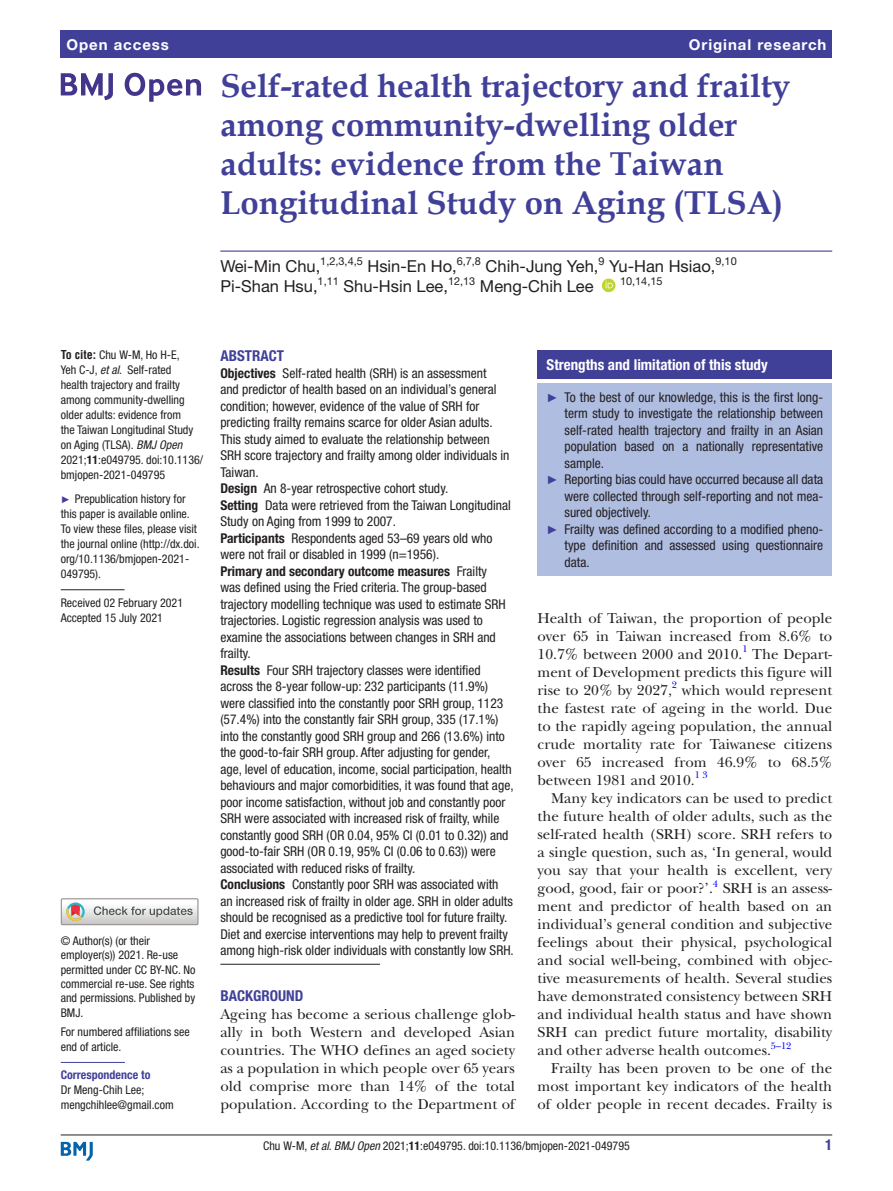
<style>
.page{position:relative;width:893px;height:1191px;background:#fff}
.page>*{position:absolute;margin:0;border:0;box-sizing:border-box;transform-origin:0 0}
.t1{font:700 33px/39px "Book Antiqua";color:#414099}
.t2{font:16.5px "Helvetica Neue LT Std";color:#231f20}
.t3{font:15px/18px "New Baskerville";color:#231f20;text-align:justify}
.t4{font:700 condensed 15px "Helvetica Neue LT Std";color:#fff}
.t5{font:700 15px "Helvetica Neue LT Std";letter-spacing:.065em;color:#fff}
.t6{font:700 condensed 15px "Helvetica Neue LT Std";color:#414099}
.t7{font:condensed 13.5px/16.5px "Helvetica Neue LT Std";color:#231f20}
.t8{font:condensed 12px/15px "Helvetica Neue LT Std";color:#231f20}
.t9{font:700 condensed 12px "Helvetica Neue LT Std";color:#414099}
.t10{font:10.95px "Helvetica Neue LT Std";color:#231f20}
.t11{font:9.9px "New Baskerville";color:#00f}
.s1{font-family:"Helvetica LT Std";font-weight:700}
.s2{font-style:italic}
.s3{font-weight:700}
.s4{font-family:"Arial";font-stretch:normal;font-size:9.75px;color:#414099}
.s5{font-family:"Arial";font-stretch:normal;font-size:12px;color:#414099}
</style>
<div class="page">
<hr style="left:61px;top:1134px;width:771px;height:1px;background:#231f20">
<svg style="left:61px;top:1141px;width:32px;height:19px"></svg>
<div style="left:61px;top:31px;width:771px;height:27px;background:#414099"></div>
<hr style="left:220px;top:250px;width:612px;height:2px;background:#414099">
<svg style="left:602px;top:279px;width:13px;height:13px"></svg>
<hr style="left:61px;top:589px;width:64px;height:1px;background:#231f20">
<hr style="left:61px;top:1062px;width:64px;height:1px;background:#414099">
<svg style="left:61px;top:73px;width:52px;height:27px"></svg>
<svg style="left:125px;top:73px;width:76px;height:29px"></svg>
<div style="left:61px;top:898px;width:138px;height:27px;border:1px solid #969090"></div>
<svg style="left:61px;top:898px;width:137px;height:26px"></svg>
<hr style="left:220px;top:964px;width:160px;height:1px;background:#231f20">
<div style="left:538px;top:350px;width:294px;height:29px;background:#414099"></div>
<div style="left:538px;top:383px;width:294px;height:193px;background:#afbde1"></div>
<p class="t5" style="left:66px;top:35px;width:104px">Open access</p>
<p class="t5" style="left:689px;top:35px;width:139px">Original research</p>
<h1 class="t1" style="left:220px;top:66px;width:572px">Self-rated health trajectory and frailty among community-dwelling older adults: evidence from the Taiwan Longitudinal Study on Aging (TLSA)</h1>
<p class="t2" style="left:220px;top:257px;width:101px">Wei-Min Chu,</p>
<p class="t10" style="left:320px;top:254px;width:44px">1,2,3,4,5</p>
<p class="t2" style="left:367px;top:257px;width:91px">Hsin-En Ho,</p>
<p class="t10" style="left:457px;top:254px;width:26px">6,7,8</p>
<p class="t2" style="left:486px;top:257px;width:114px">Chih-Jung Yeh,</p>
<p class="t10" style="left:598px;top:254px;width:8px">9</p>
<p class="t2" style="left:609px;top:257px;width:108px">Yu-Han Hsiao,</p>
<p class="t10" style="left:715px;top:254px;width:23px">9,10</p>
<p class="t2" style="left:220px;top:276px;width:99px">Pi-Shan Hsu,</p>
<p class="t10" style="left:318px;top:274px;width:23px">1,11</p>
<p class="t2" style="left:343px;top:276px;width:106px">Shu-Hsin Lee,</p>
<p class="t10" style="left:448px;top:274px;width:29px">12,13</p>
<p class="t2" style="left:480px;top:276px;width:115px">Meng-Chih Lee</p>
<p class="t10" style="left:620px;top:274px;width:44px">10,14,15</p>
<p class="t8" style="left:61px;top:347px;width:144px"><span class="s1">To cite:</span> Chu W-M, Ho H-E,<br>Yeh C-J, <span class="s2">et al</span>. Self-rated<br>health trajectory and frailty among community-dwelling older adults: evidence from<br>the Taiwan Longitudinal Study on Aging (TLSA). <span class="s2">BMJ Open<br></span>2021;<span class="s3">11</span>:e049795. doi:10.1136/ bmjopen-2021-049795</p>
<p class="t8" style="left:61px;top:491px;width:140px"><span class="s4">►</span> Prepublication history for this paper is available online.<br>To view these files, please visit the journal online (http://dx.doi. org/10.1136/bmjopen-2021-<br>049795).</p>
<p class="t8" style="left:61px;top:595px;width:124px">Received 02 February 2021<br>Accepted 15 July 2021</p>
<p class="t8" style="left:61px;top:933px;width:136px;line-height:14.4px">© Author(s) (or their employer(s)) 2021. Re-use permitted under CC BY-NC. No commercial re-use. See rights and permissions. Published by<br>BMJ.</p>
<p class="t8" style="left:61px;top:1024px;width:130px">For numbered affiliations see end of article.</p>
<p class="t9" style="left:61px;top:1067px;width:91px">Correspondence to</p>
<p class="t8" style="left:61px;top:1082px;width:114px">Dr Meng-Chih Lee; mengchihlee@gmail.com</p>
<p class="t6" style="left:220px;top:347px;width:65px">ABSTRACT</p>
<p class="t7" style="left:220px;top:364px;width:295px"><span class="s3">Objectives</span> Self-rated health (SRH) is an assessment<br>and predictor of health based on an individual’s general condition; however, evidence of the value of SRH for predicting frailty remains scarce for older Asian adults.<br>This study aimed to evaluate the relationship between SRH score trajectory and frailty among older individuals in Taiwan.<br><span class="s3">Design</span> An 8-year retrospective cohort study.<br><span class="s3">Setting</span> Data were retrieved from the Taiwan Longitudinal Study on Aging from 1999 to 2007.<br><span class="s3">Participants</span> Respondents aged 53–69 years old who were not frail or disabled in 1999 (n=1956).<br><span class="s3">Primary and secondary outcome measures</span> Frailty<br>was defined using the Fried criteria. The group-based trajectory modelling technique was used to estimate SRH trajectories. Logistic regression analysis was used to examine the associations between changes in SRH and frailty.<br><span class="s3">Results</span> Four SRH trajectory classes were identified across the 8-year follow-up: 232 participants (11.9%) were classified into the constantly poor SRH group, 1123 (57.4%) into the constantly fair SRH group, 335 (17.1%) into the constantly good SRH group and 266 (13.6%) into the good-to-fair SRH group. After adjusting for gender, age, level of education, income, social participation, health behaviours and major comorbidities, it was found that age, poor income satisfaction, without job and constantly poor SRH were associated with increased risk of frailty, while constantly good SRH (OR 0.04, 95% CI (0.01 to 0.32)) and good-to-fair SRH (OR 0.19, 95% CI (0.06 to 0.63)) were associated with reduced risks of frailty.<br><span class="s3">Conclusions</span> Constantly poor SRH was associated with an increased risk of frailty in older age. SRH in older adults should be recognised as a predictive tool for future frailty.<br>Diet and exercise interventions may help to prevent frailty among high-risk older individuals with constantly low SRH.</p>
<p class="t6" style="left:220px;top:987px;width:85px">BACKGROUND</p>
<p class="t3" style="left:220px;top:1005px;width:296px">Ageing has become a serious challenge glob&shy;ally in both Western and developed Asian countries. The WHO defines an aged society as a population in which people over 65 years old comprise more than 14% of the total population. According to the Department of</p>
<p class="t4" style="left:547px;top:356px;width:223px">Strengths and limitation of this study</p>
<p class="t7" style="left:547px;top:389px;width:278px"><span class="s5">►</span> To the best of our knowledge, this is the first long-</p>
<p class="t7" style="left:565px;top:405px;width:260px">term study to investigate the relationship between</p>
<p class="t7" style="left:565px;top:422px;width:260px">self-rated health trajectory and frailty in an Asian</p>
<p class="t7" style="left:565px;top:438px;width:260px">population based on a nationally representative</p>
<p class="t7" style="left:565px;top:455px;width:41px">sample.</p>
<p class="t7" style="left:547px;top:471px;width:278px"><span class="s5">►</span> Reporting bias could have occurred because all data</p>
<p class="t7" style="left:565px;top:488px;width:260px">were collected through self-reporting and not mea-</p>
<p class="t7" style="left:565px;top:504px;width:88px">sured objectively.</p>
<p class="t7" style="left:547px;top:521px;width:278px"><span class="s5">►</span> Frailty was defined according to a modified pheno-</p>
<p class="t7" style="left:565px;top:537px;width:260px">type definition and assessed using questionnaire</p>
<p class="t7" style="left:565px;top:554px;width:27px">data.</p>
<p class="t3" style="left:538px;top:609px;width:296px">Health of Taiwan, the proportion of people over 65 in Taiwan increased from 8.6% to 10.7% between 2000 and 2010.<sup>1</sup> The Depart&shy;ment of Development predicts this figure will rise to 20% by 2027,</p>
<p class="t11" style="left:672px;top:679px;width:7px">2</p>
<p class="t3" style="left:538px;top:681px;width:296px;text-indent:144px">which would represent the fastest rate of ageing in the world. Due to the rapidly ageing population, the annual crude mortality rate for Taiwanese citizens over 65 increased from 46.9% to 68.5% between 1981 and 2010.</p>
<p class="t11" style="left:695px;top:769px;width:14px">1 3</p>
<p class="t3" style="left:538px;top:789px;width:296px;text-indent:14px">Many key indicators can be used to predict the future health of older adults, such as the self-rated health (SRH) score. SRH refers to a single question, such as, ‘In general, would you say that your health is excellent, very good, good, fair or poor?’.</p>
<p class="t11" style="left:713px;top:877px;width:7px">4</p>
<p class="t3" style="left:538px;top:879px;width:296px;text-indent:185px">SRH is an assess&shy;ment and predictor of health based on an individual’s general condition and subjective feelings about their physical, psychological and social well-being, combined with objec&shy;tive measurements of health. Several studies have demonstrated consistency between SRH and individual health status and have shown SRH can predict future mortality, disability and other adverse health outcomes.<sup>5–12</sup></p>
<p class="t3" style="left:538px;top:1059px;width:296px;text-indent:14px">Frailty has been proven to be one of the most important key indicators of the health of older people in recent decades. Frailty is</p>
<p class="t8" style="left:263px;top:1137px;width:368px">Chu W-M, <span class="s2">et al</span>. <span class="s2">BMJ Open</span> 2021;<span class="s3">11</span>:e049795. doi:10.1136/bmjopen-2021-049795</p>
<p class="t6" style="left:825px;top:1135px;width:9px">1</p>
</div>
